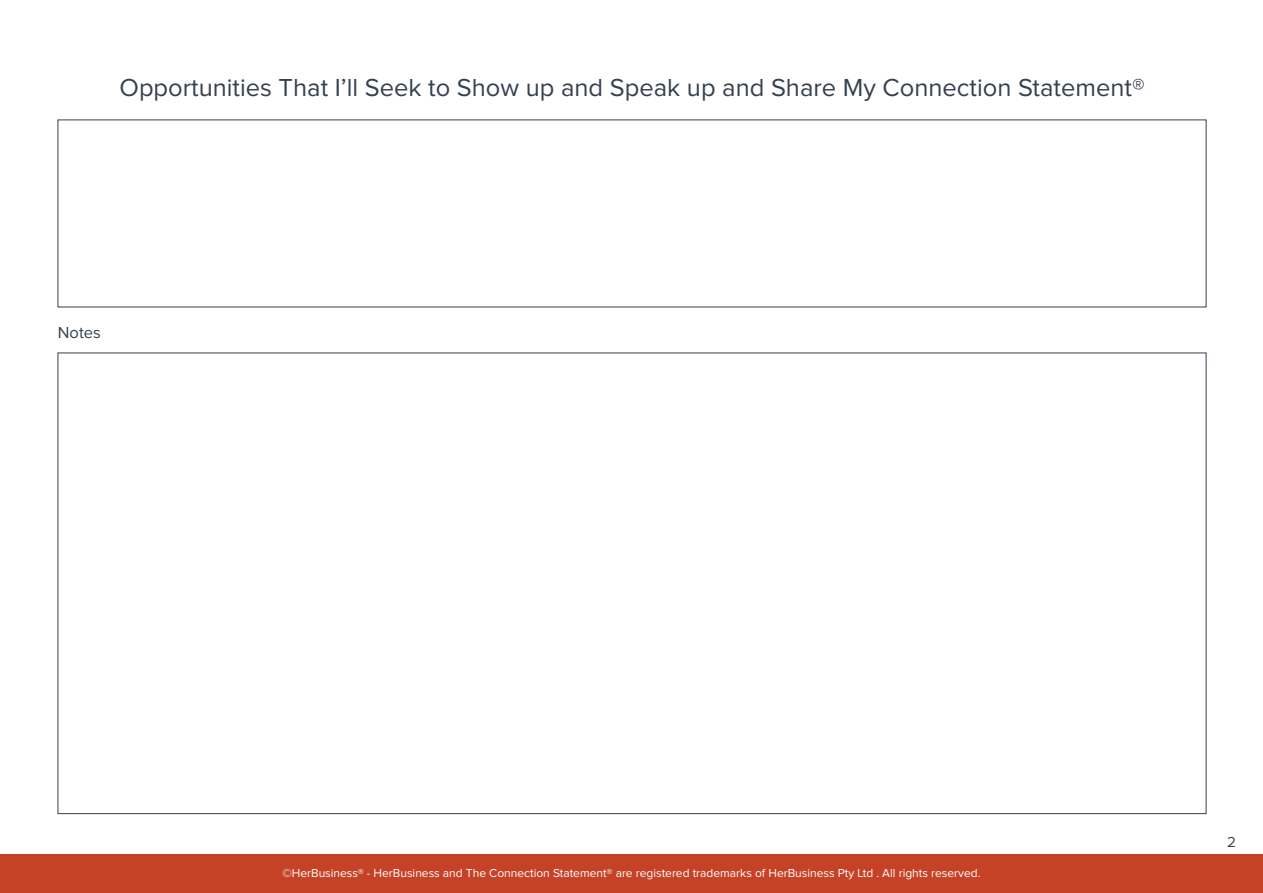
<style>
.page{position:relative;width:1263px;height:893px;background:#fff}
.page>*{position:absolute;margin:0;border:0;box-sizing:border-box;transform-origin:0 0}
.t1{font:25.5px "Proxima Nova";color:#34414f}
.t2{font:16.5px "Proxima Nova";color:#34414f}
.t3{font:15px "Proxima Nova";color:#34414f}
.t4{font:12px "Proxima Nova";color:#fff}
</style>
<div class="page">
<div style="left:0;top:854px;width:1263px;height:39px;background:#c54227"></div>
<h1 class="t1" style="left:119px;top:76px;width:1026px">Opportunities That I’ll Seek to Show up and Speak up and Share My Connection Statement®</h1>
<h2 class="t2" style="left:58px;top:325px;width:44px">Notes</h2>
<p class="t4" style="left:283px;top:868px;width:699px">©HerBusiness® - HerBusiness and The Connection Statement® are registered trademarks of HerBusiness Pty Ltd . All rights reserved.</p>
<p class="t3" style="left:1227px;top:835px;width:10px">2</p>
</div>
